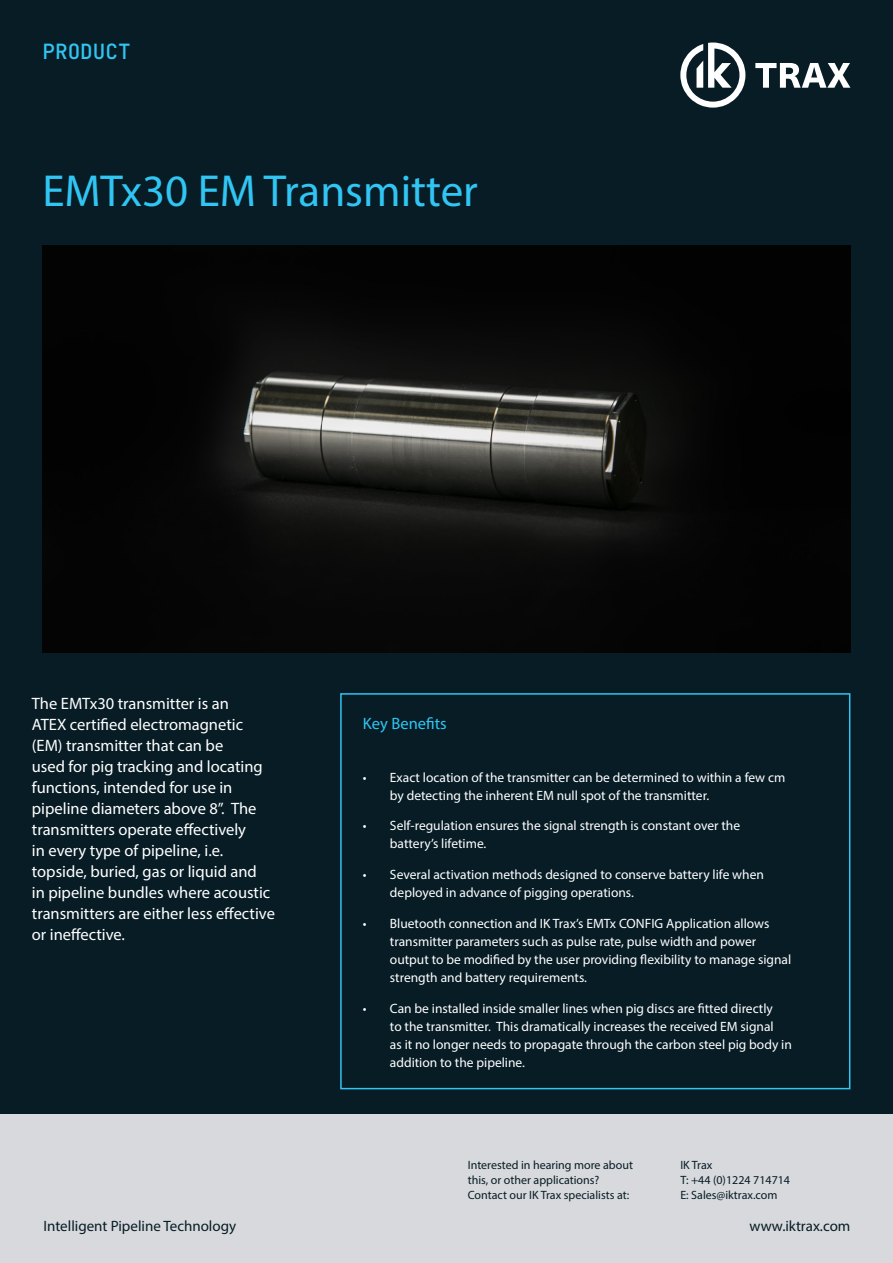
<style>
.page{position:relative;width:893px;height:1263px;background:#071c25}
.page>*{position:absolute;margin:0;border:0;box-sizing:border-box;transform-origin:0 0}
.t1{font:45px "Myriad Pro";color:#30c5f3}
.t2{font:21px "Jet Brains Mono";color:#30c5f3}
.t3{font:16.5px/21px "Myriad Pro";color:#fff}
.t4{font:16.5px "Myriad Pro";color:#30c5f3}
.t5{font:15px "Myriad Pro";color:#071c25}
.t6{font:13.5px/18px "Myriad Pro";color:#fff}
.t7{font:12px/15px "Myriad Pro";color:#071c25}
</style>
<div class="page">
<img style="left:43px;top:246px;width:807px;height:407px">
<svg style="left:755px;top:63px;width:95px;height:25px"></svg>
<svg style="left:680px;top:43px;width:65px;height:65px"></svg>
<div style="left:340px;top:693px;width:510px;height:396px;border:2px solid #30c5f3"></div>
<div style="left:0;top:1114px;width:893px;height:149px;background:#d7d9dd"></div>
<p class="t2" style="left:43px;top:37px;width:90px">PRODUCT</p>
<p class="t1" style="left:43px;top:163px;width:437px">EMTx30 EM Transmitter</p>
<p class="t3" style="left:32px;top:693px;width:245px">The EMTx30 transmitter is an<br>ATEX certified electromagnetic (EM) transmitter that can be<br>used for pig tracking and locating functions, intended for use in pipeline diameters above 8”. The transmitters operate effectively<br>in every type of pipeline, i.e. topside, buried, gas or liquid and<br>in pipeline bundles where acoustic transmitters are either less effective or ineffective.</p>
<p class="t4" style="left:363px;top:713px;width:85px">Key Benefits</p>
<p class="t6" style="left:390px;top:768px;width:397px;text-indent:-27px">• Exact location of the transmitter can be determined to within a few cm by detecting the inherent EM null spot of the transmitter.</p>
<p class="t6" style="left:390px;top:816px;width:352px;text-indent:-27px">• Self-regulation ensures the signal strength is constant over the battery’s lifetime.</p>
<p class="t6" style="left:390px;top:865px;width:375px;text-indent:-27px">• Several activation methods designed to conserve battery life when deployed in advance of pigging operations.</p>
<p class="t6" style="left:390px;top:914px;width:403px;text-indent:-27px">• Bluetooth connection and IK Trax’s EMTx CONFIG Application allows transmitter parameters such as pulse rate, pulse width and power output to be modified by the user providing flexibility to manage signal strength and battery requirements.</p>
<p class="t6" style="left:390px;top:999px;width:403px;text-indent:-27px">• Can be installed inside smaller lines when pig discs are fitted directly<br>to the transmitter. This dramatically increases the received EM signal<br>as it no longer needs to propagate through the carbon steel pig body in addition to the pipeline.</p>
<p class="t7" style="left:468px;top:1157px;width:167px">Interested in hearing more about this, or other applications?</p>
<p class="t7" style="left:468px;top:1187px;width:163px">Contact our IK Trax specialists at:</p>
<p class="t7" style="left:680px;top:1157px;width:34px">IK Trax</p>
<p class="t7" style="left:680px;top:1172px;width:111px">T: +44 (0)1224 714714</p>
<p class="t7" style="left:680px;top:1187px;width:99px">E: Sales@iktrax.com</p>
<p class="t5" style="left:43px;top:1217px;width:194px">Intelligent Pipeline Technology</p>
<p class="t5" style="left:749px;top:1217px;width:102px">www.iktrax.com</p>
</div>
